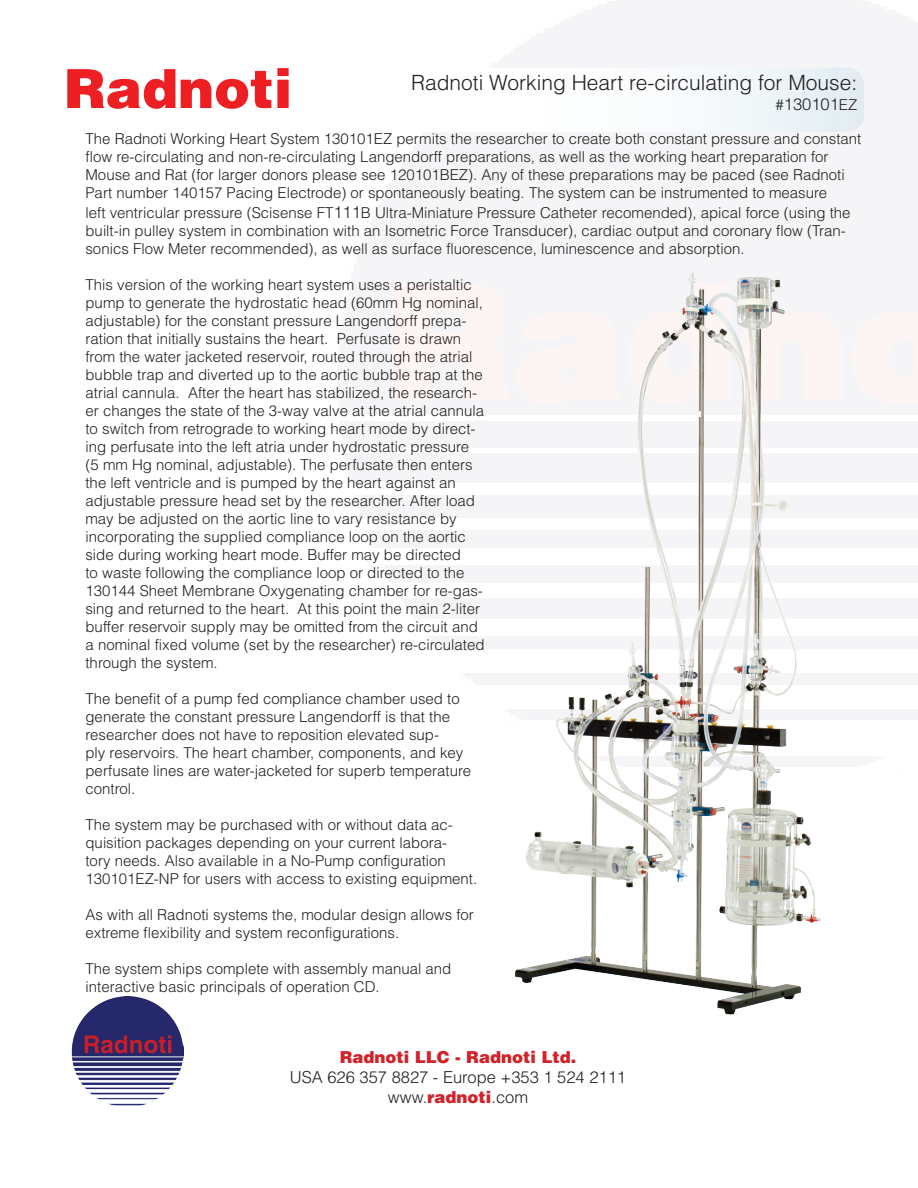
<style>
.page{position:relative;width:918px;height:1188px;background:#fff}
.page>*{position:absolute;margin:0;border:0;box-sizing:border-box;transform-origin:0 0}
.t1{font:900 54px "Helvetica LT Std";color:#ee1f23}
.t2{font:300 21px "Helvetica LT Std";color:#231f20}
.t3{font:300 16.5px/19.8px "Helvetica LT Std";color:#231f20;text-align:center}
.t4{font:900 16.5px "Helvetica LT Std";color:#d1232a}
.t5{font:300 15px/18px "Helvetica LT Std";color:#231f20}
.s1{font-size:15px}
.s2{font-size:16.5px}
.s3{font-weight:900;color:#d1232a}
</style>
<div class="page">
<img style="left:72px;top:996px;width:111px;height:110px">
<svg style="left:613px;top:68px;width:251px;height:64px"></svg>
<img style="left:505px;top:262px;width:331px;height:753px">
<h1 class="t1" style="left:64px;top:53px;width:230px">Radnoti</h1>
<h2 class="t2" style="left:411px;top:69px;width:448px">Radnoti Working Heart re-circulating for Mouse:</h2>
<p class="t3" style="left:776px;top:94px;width:83px"><span class="s1">#</span>130101<span class="s1">EZ</span></p>
<p class="t5" style="left:86px;top:130px;width:777px">The Radnoti Working Heart System 130101EZ permits the researcher to create both constant pressure and constant flow re-circulating and non-re-circulating Langendorff preparations, as well as the working heart preparation for Mouse and Rat (for larger donors please see 120101BEZ). Any of these preparations may be paced (see Radnoti Part number 140157 Pacing Electrode) or spontaneously beating. The system can be instrumented to measure</p>
<p class="t5" style="left:85px;top:204px;width:767px">left ventricular pressure (Scisense FT<span class="s2">111</span>B Ultra-Miniature Pressure Catheter recomended), apical force (using the built-in pulley system in combination with an Isometric Force Transducer), cardiac output and coronary flow (Tran&shy;sonics Flow Meter recommended), as well as surface fluorescence, luminescence and absorption.</p>
<p class="t5" style="left:85px;top:276px;width:401px">This version of the working heart system uses a peristaltic pump to generate the hydrostatic head (60mm Hg nominal, adjustable) for the constant pressure Langendorff prepa&shy;ration that initially sustains the heart. Perfusate is drawn from the water jacketed reservoir, routed through the atrial bubble trap and diverted up to the aortic bubble trap at the atrial cannula. After the heart has stabilized, the research&shy;er changes the state of the 3-way valve at the atrial cannula to switch from retrograde to working heart mode by direct&shy;ing perfusate into the left atria under hydrostatic pressure (5 mm Hg nominal, adjustable). The perfusate then enters the left ventricle and is pumped by the heart against an adjustable pressure head set by the researcher. After load may be adjusted on the aortic line to vary resistance by incorporating the supplied compliance loop on the aortic side during working heart mode. Buffer may be directed<br>to waste following the compliance loop or directed to the 130144 Sheet Membrane Oxygenating chamber for re-gas&shy;sing and returned to the heart. At this point the main 2-liter buffer reservoir supply may be omitted from the circuit and a nominal fixed volume (set by the researcher) re-circulated through the system.</p>
<p class="t5" style="left:85px;top:690px;width:387px">The benefit of a pump fed compliance chamber used to generate the constant pressure Langendorff is that the researcher does not have to reposition elevated sup-<br>ply reservoirs. The heart chamber, components, and key perfusate lines are water-jacketed for superb temperature control.</p>
<p class="t5" style="left:85px;top:816px;width:393px">The system may be purchased with or without data ac&shy;quisition packages depending on your current labora-<br>tory needs. Also available in a No-Pump configuration 130101EZ-NP for users with access to existing equipment.</p>
<p class="t5" style="left:85px;top:906px;width:390px">As with all Radnoti systems the, modular design allows for extreme flexibility and system reconfigurations.</p>
<p class="t5" style="left:85px;top:960px;width:367px">The system ships complete with assembly manual and interactive basic principals of operation CD.</p>
<p class="t4" style="left:340px;top:1046px;width:238px">Radnoti LLC - Radnoti Ltd.</p>
<p class="t3" style="left:290px;top:1067px;width:338px">USA 626 357 8827 - Europe +353 1 524 2111 www.<span class="s3">radnoti</span>.com</p>
</div>
